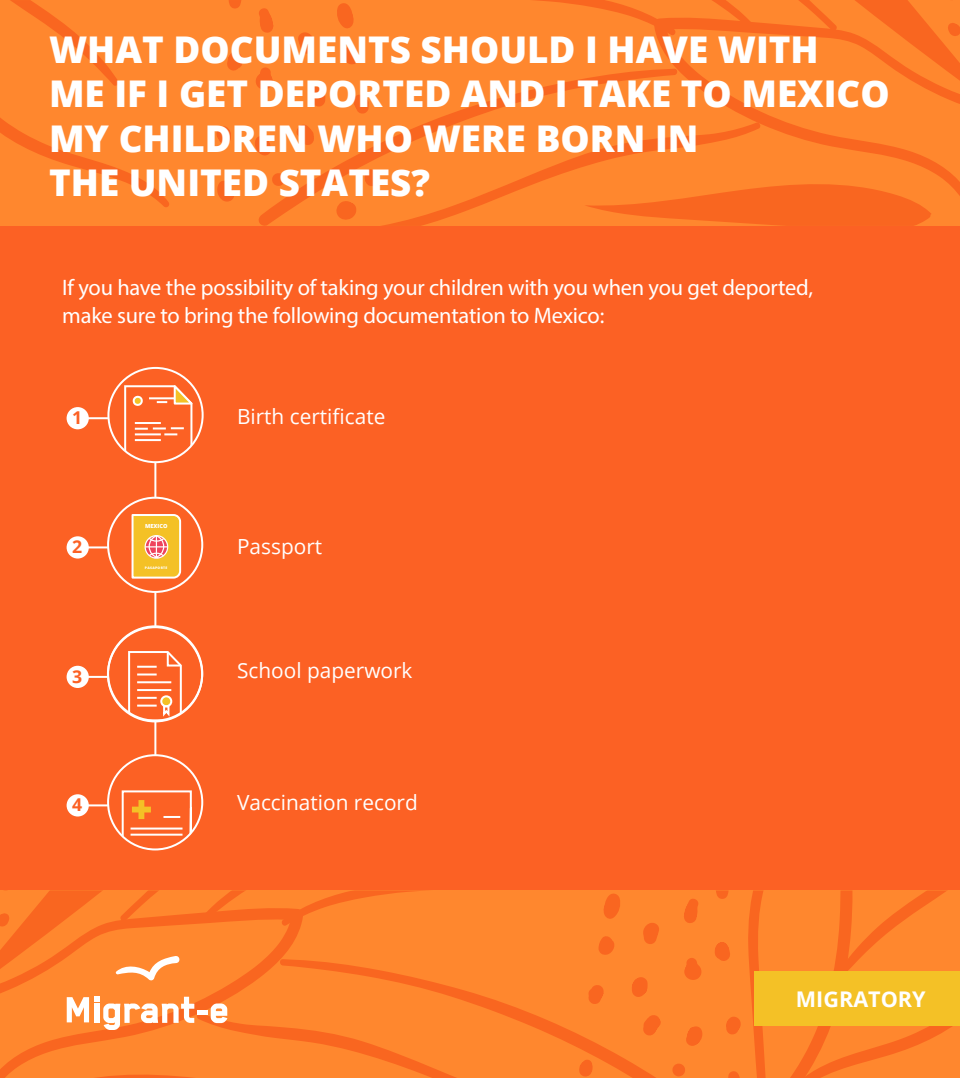
<style>
.page{position:relative;width:960px;height:1078px;background:#fff}
.page>*{position:absolute;margin:0;border:0;box-sizing:border-box;transform-origin:0 0}
.t1{font:800 36.8px/44.2px "Open Sans";color:#fff}
.t2{font:22.44px/27.7px "Myriad Pro";letter-spacing:-.01em;color:#fff}
.t3{font:700 21.6px "Open Sans";color:#fff}
.t4{font:20.84px "Open Sans";color:#fff}
.t5{font:700 17.68px "Open Sans";color:#fc6124}
.t6{font:800 5.56px "Open Sans";color:#fff}
.t7{font:800 3.36px "Open Sans";letter-spacing:.1em;color:#fff}
</style>
<div class="page">
<div style="left:0;top:0;width:960px;height:984px;background:#fc6124"></div>
<div style="left:0;top:0;width:960px;height:226px;background:#ff872e"></div>
<svg style="left:741px;top:114px;width:219px;height:82px"></svg>
<svg style="left:259px;top:114px;width:223px;height:112px"></svg>
<svg style="left:296px;top:124px;width:19px;height:22px"></svg>
<svg style="left:335px;top:201px;width:22px;height:20px"></svg>
<svg style="left:255px;top:135px;width:17px;height:21px"></svg>
<svg style="left:272px;top:173px;width:13px;height:13px"></svg>
<svg style="left:229px;top:0;width:12px;height:9px"></svg>
<svg style="left:227px;top:51px;width:16px;height:20px"></svg>
<svg style="left:216px;top:126px;width:15px;height:18px"></svg>
<svg style="left:217px;top:181px;width:17px;height:21px"></svg>
<svg style="left:256px;top:0;width:704px;height:114px"></svg>
<svg style="left:365px;top:121px;width:567px;height:105px"></svg>
<svg style="left:0;top:0;width:169px;height:207px"></svg>
<div style="left:0;top:890px;width:960px;height:187px;background:#ff872e"></div>
<svg style="left:716px;top:890px;width:13px;height:9px"></svg>
<svg style="left:715px;top:942px;width:15px;height:19px"></svg>
<svg style="left:726px;top:1017px;width:15px;height:17px"></svg>
<svg style="left:728px;top:1071px;width:12px;height:6px"></svg>
<svg style="left:748px;top:890px;width:211px;height:187px"></svg>
<div style="left:755px;top:971px;width:205px;height:54px;background:#f4c126"></div>
<svg style="left:0;top:890px;width:703px;height:187px"></svg>
<svg style="left:123px;top:383px;width:73px;height:80px"></svg>
<hr style="left:88px;top:417px;width:20px;height:2px;background:#fff">
<div style="left:67px;top:407px;width:22px;height:22px;background:#fff;border-radius:50%"></div>
<hr style="left:88px;top:546px;width:20px;height:2px;background:#fff">
<div style="left:67px;top:536px;width:22px;height:22px;background:#fff;border-radius:50%"></div>
<hr style="left:88px;top:675px;width:20px;height:2px;background:#fff">
<div style="left:67px;top:665px;width:22px;height:23px;background:#fff;border-radius:50%"></div>
<hr style="left:88px;top:804px;width:20px;height:2px;background:#fff">
<div style="left:67px;top:794px;width:22px;height:22px;background:#fff;border-radius:50%"></div>
<div style="left:107px;top:496px;width:96px;height:97px;border:2px solid #fff;border-radius:50%"></div>
<div style="left:107px;top:367px;width:97px;height:96px;border:2px solid #fff;border-radius:50%"></div>
<div style="left:107px;top:754px;width:96px;height:96px;border:2px solid #fff;border-radius:50%"></div>
<hr style="left:154px;top:463px;width:2px;height:35px;background:#fffffd">
<hr style="left:154px;top:591px;width:2px;height:35px;background:#fffffd">
<hr style="left:154px;top:720px;width:2px;height:35px;background:#fffffd">
<svg style="left:131px;top:514px;width:51px;height:65px;background:#f6c053"></svg>
<div style="left:107px;top:626px;width:96px;height:96px;border:2px solid #fff;border-radius:50%"></div>
<svg style="left:127px;top:651px;width:56px;height:70px"></svg>
<svg style="left:121px;top:790px;width:72px;height:59px"></svg>
<hr style="left:131px;top:827px;width:52px;height:2px;background:#fff">
<hr style="left:131px;top:833px;width:52px;height:2px;background:#fff">
<h1 class="t1" style="left:49px;top:28px;width:842px">WHAT DOCUMENTS SHOULD I HAVE WITH<br>ME IF I GET DEPORTED AND I TAKE TO MEXICO<br>MY CHILDREN WHO WERE BORN IN<br>THE UNITED STATES?</h1>
<p class="t2" style="left:62px;top:276px;width:752px">If you have the possibility of taking your children with you when you get deported, make sure to bring the following documentation to Mexico:</p>
<p class="t5" style="left:72px;top:407px;width:12px">1</p>
<p class="t4" style="left:237px;top:402px;width:150px">Birth certificate</p>
<p class="t5" style="left:72px;top:537px;width:12px">2</p>
<p class="t6" style="left:145px;top:522px;width:24px">MEXICO</p>
<p class="t7" style="left:145px;top:566px;width:24px">PASAPORTE</p>
<p class="t4" style="left:237px;top:532px;width:87px">Passport</p>
<p class="t5" style="left:72px;top:666px;width:12px">3</p>
<p class="t4" style="left:237px;top:655px;width:177px">School paperwork</p>
<p class="t5" style="left:72px;top:794px;width:12px">4</p>
<p class="t4" style="left:237px;top:788px;width:182px">Vaccination record</p>
<p class="t3" style="left:796px;top:986px;width:131px">MIGRATORY</p>
</div>
